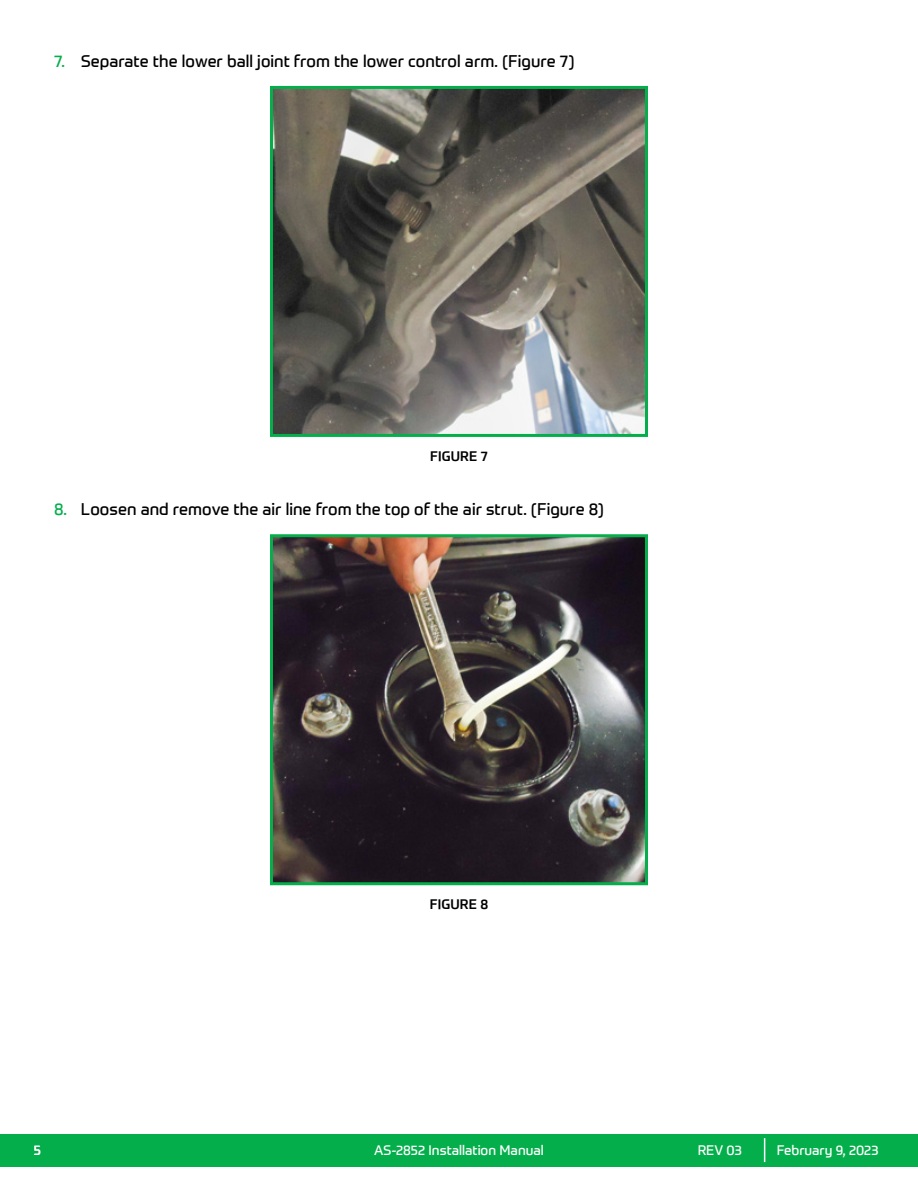
<style>
.page{position:relative;width:918px;height:1188px;background:#fff}
.page>*{position:absolute;margin:0;border:0;box-sizing:border-box;transform-origin:0 0}
.t1{font:16.5px "Prometo";letter-spacing:.005em;color:#000}
.t2{font:13.5px "Prometo";color:#fff}
.t3{font:500 13.5px "Prometo";letter-spacing:.01em;color:#000}
.s1{color:#04af4b}
</style>
<div class="page">
<div style="left:0;top:1134px;width:918px;height:32px;background:#04af4b"></div>
<svg style="left:764px;top:1138px;width:1px;height:24px"></svg>
<img style="left:274px;top:90px;width:370px;height:343px">
<div style="left:270px;top:86px;width:378px;height:351px;border:3px solid #04af4b"></div>
<img style="left:274px;top:538px;width:370px;height:343px">
<div style="left:270px;top:534px;width:378px;height:351px;border:3px solid #04af4b"></div>
<p class="t1" style="left:54px;top:51px;width:522px"><span class="s1">7.</span> Separate the lower ball joint from the lower control arm. (Figure 7)</p>
<p class="t3" style="left:430px;top:448px;width:59px">FIGURE 7</p>
<p class="t1" style="left:54px;top:499px;width:552px"><span class="s1">8.</span> Loosen and remove the air line from the top of the air strut. (Figure 8)</p>
<p class="t3" style="left:430px;top:896px;width:60px">FIGURE 8</p>
<p class="t2" style="left:34px;top:1142px;width:9px">5</p>
<p class="t2" style="left:374px;top:1142px;width:171px">AS-2852 Installation Manual</p>
<p class="t2" style="left:698px;top:1142px;width:46px">REV 03</p>
<p class="t2" style="left:777px;top:1142px;width:103px">February 9, 2023</p>
</div>
